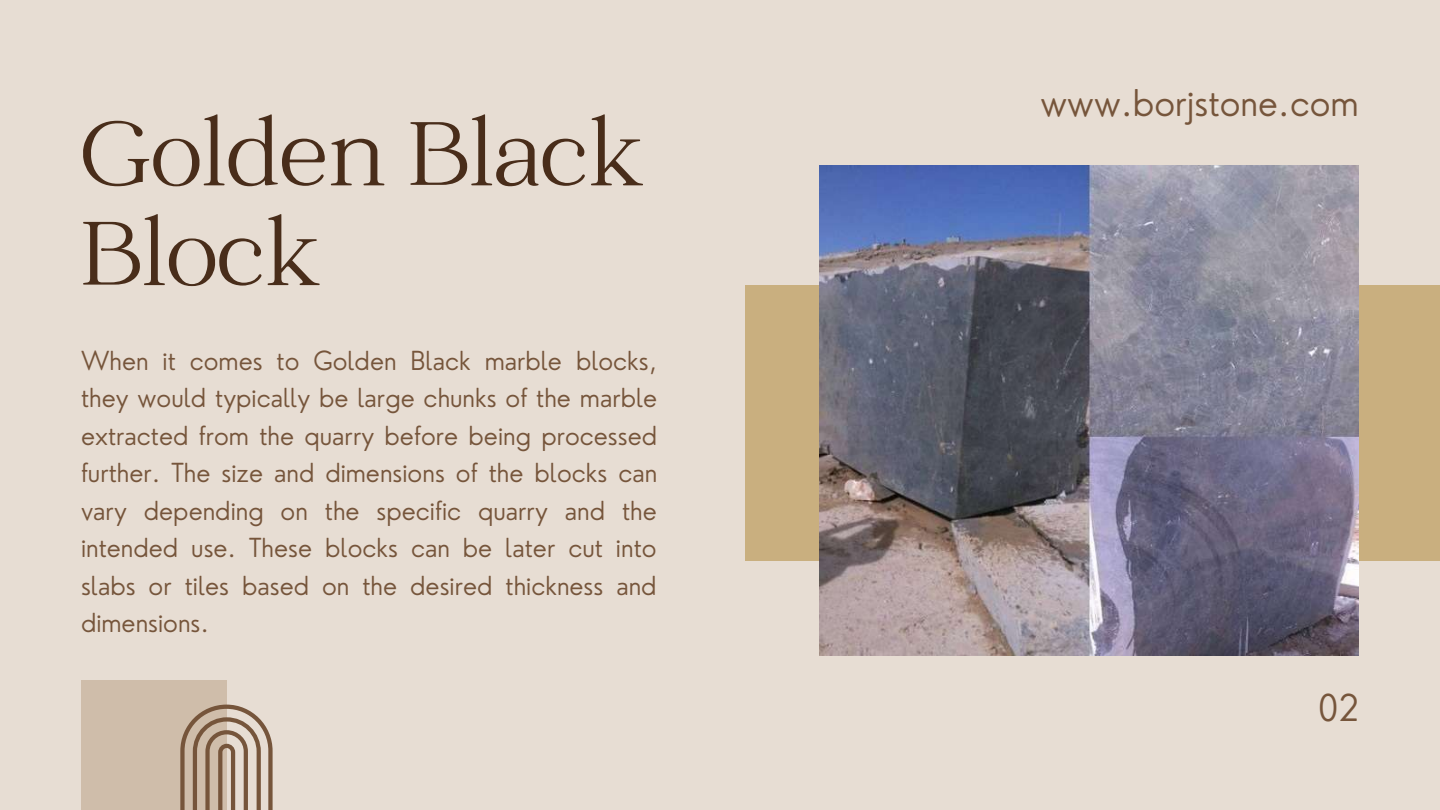
<style>
.page{position:relative;width:1440px;height:810px;background:#e7ddd3}
.page>*{position:absolute;margin:0;border:0;box-sizing:border-box;transform-origin:0 0}
.t1{font:100px/99.8px "Catchy Mager";color:#492d1a}
.t2{font:300 36px "Nourd";color:#76553b}
.t3{font:300 25.6px/37.5px "Nourd";color:#76553b;text-align:justify}
</style>
<div class="page">
<div style="left:745px;top:285px;width:695px;height:276px;background:#c9af7f"></div>
<div style="left:81px;top:680px;width:146px;height:130px;background:#cfbdaa"></div>
<img style="left:820px;top:166px;width:539px;height:489px">
<svg style="left:180px;top:705px;width:93px;height:105px"></svg>
<h1 class="t1" style="left:81px;top:112px;width:566px">Golden Black<br>Block</h1>
<p class="t3" style="left:81px;top:341px;width:578px">When it comes to Golden Black marble blocks, they would typically be large chunks of the marble extracted from the quarry before being processed further. The size and dimensions of the blocks can vary depending on the specific quarry and the intended use. These blocks can be later cut into slabs or tiles based on the desired thickness and dimensions.</p>
<h2 class="t2" style="left:1041px;top:80px;width:320px">www.borjstone.com</h2>
<h2 class="t2" style="left:1318px;top:685px;width:43px">02</h2>
</div>
